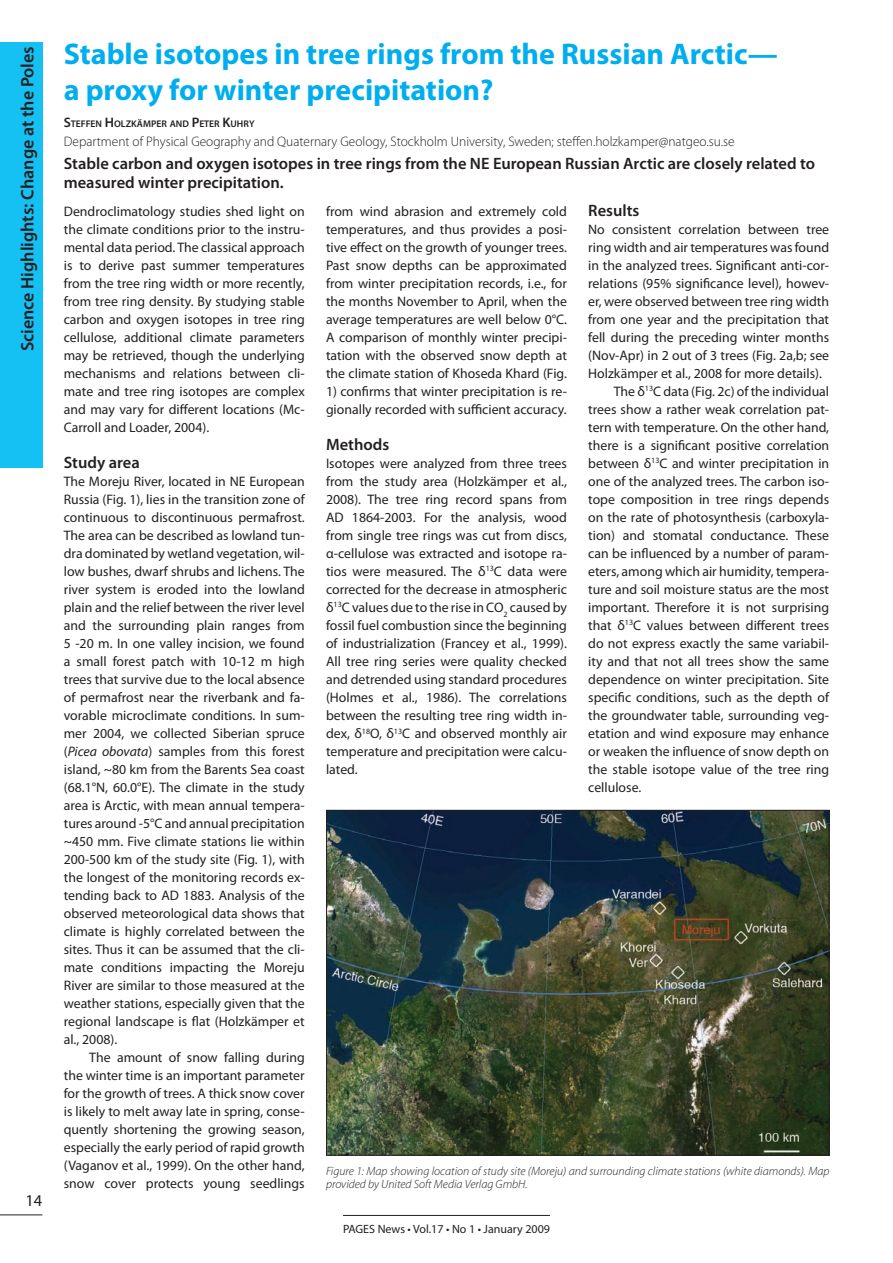
<style>
.page{position:relative;width:893px;height:1263px;background:#fff}
.page>*{position:absolute;margin:0;border:0;box-sizing:border-box;transform-origin:0 0}
.t1{font:700 30px/36px "Myriad Pro";color:#00aeef}
.t2{font:600 18px "Myriad Pro";color:#231f20}
.sub-title{font:600 16.5px/19px "Myriad Pro";color:#231f20}
.t3{font:16.5px "Myriad Pro";color:#231f20}
.Text-box{font:13.8px/18px "Myriad Pro";color:#231f20;text-align:justify}
.Text-box_-_indent{font:13.8px/18px "Myriad Pro";color:#231f20;text-align:justify}
.Author_info{font:300 13.8px "Myriad Pro";color:#231f20}
.figure_caption{font:italic 300 12px/13.5px "Myriad Pro";color:#231f20}
.t4{font:12px "Myriad Pro";color:#231f20}
.Autoren{font:600 9.6px "Myriad Pro";color:#231f20}
.s1{font-size:13.8px}
.s2{font-style:italic}
</style>
<div class="page">
<hr style="left:0;top:1214px;width:42px;height:1px;background:#231f20">
<hr style="left:343px;top:1215px;width:207px;height:1px;background:#231f20">
<div style="left:0;top:43px;width:42px;height:425px;background:#15c0f2"></div>
<img style="left:328px;top:812px;width:499px;height:341px">
<h2 class="t2" style="left:16px;top:351px;width:307px;rotate:-90deg">Science Highlights: Change at the Poles</h2>
<p class="t1" style="left:64px;top:35px;width:716px">Stable isotopes in tree rings from the Russian Arctic— a proxy for winter precipitation?</p>
<p class="Autoren" style="left:64px;top:117px;width:192px"><span class="s1">S</span>TEFFEN <span class="s1">H</span>OLZKÄMPER AND <span class="s1">P</span>ETER <span class="s1">K</span>UHRY</p>
<p class="Author_info" style="left:64px;top:134px;width:672px">Department of Physical Geography and Quaternary Geology, Stockholm University, Sweden; steffen.holzkamper@natgeo.su.se</p>
<p class="sub-title" style="left:64px;top:153px;width:753px">Stable carbon and oxygen isotopes in tree rings from the NE European Russian Arctic are closely related to measured winter precipitation.</p>
<p class="sub-title" style="left:588px;top:201px;width:53px">Results</p>
<p class="Text-box" style="left:588px;top:220px;width:242px">No consistent correlation between tree ring width and air temperatures was found in the analyzed trees. Significant anti-cor&shy;relations (95% significance level), howev&shy;er, were observed between tree ring width from one year and the precipitation that fell during the preceding winter months (Nov-Apr) in 2 out of 3 trees (Fig. 2a,b; see Holzkämper et al., 2008 for more details).</p>
<p class="Text-box_-_indent" style="left:588px;top:382px;width:242px;text-indent:26px">The δ<sup>13</sup>C data (Fig. 2c) of the individual trees show a rather weak correlation pat&shy;tern with temperature. On the other hand, there is a significant positive correlation between δ<sup>13</sup>C and winter precipitation in one of the analyzed trees. The carbon iso&shy;tope composition in tree rings depends on the rate of photosynthesis (carboxyla&shy;tion) and stomatal conductance. These can be influenced by a number of param&shy;eters, among which air humidity, tempera&shy;ture and soil moisture status are the most important. Therefore it is not surprising that δ<sup>13</sup>C values between different trees do not express exactly the same variabil&shy;ity and that not all trees show the same dependence on winter precipitation. Site specific conditions, such as the depth of the groundwater table, surrounding veg&shy;etation and wind exposure may enhance or weaken the influence of snow depth on the stable isotope value of the tree ring cellulose.</p>
<p class="Text-box_-_indent" style="left:326px;top:202px;width:242px">from wind abrasion and extremely cold temperatures, and thus provides a posi&shy;tive effect on the growth of younger trees.<br>Past snow depths can be approximated from winter precipitation records, i.e., for the months November to April, when the average temperatures are well below 0°C.<br>A comparison of monthly winter precipi&shy;tation with the observed snow depth at the climate station of Khoseda Khard (Fig.</p>
<p class="Text-box_-_indent" style="left:326px;top:382px;width:242px">1) confirms that winter precipitation is re&shy;gionally recorded with sufficient accuracy.</p>
<p class="sub-title" style="left:326px;top:435px;width:65px">Methods</p>
<p class="Text-box" style="left:326px;top:454px;width:242px">Isotopes were analyzed from three trees from the study area (Holzkämper et al., 2008). The tree ring record spans from AD 1864-2003. For the analysis, wood from single tree rings was cut from discs, α-cellulose was extracted and isotope ra&shy;tios were measured. The δ<sup>13</sup>C data were corrected for the decrease in atmospheric δ<sup>13</sup>C values due to the rise in CO<sub>2</sub> caused by fossil fuel combustion since the beginning of industrialization (Francey et al., 1999).<br>All tree ring series were quality checked and detrended using standard procedures (Holmes et al., 1986). The correlations between the resulting tree ring width in&shy;dex, δ<sup>18</sup>O, δ<sup>13</sup>C and observed monthly air temperature and precipitation were calcu&shy;lated.</p>
<p class="Text-box" style="left:64px;top:202px;width:242px">Dendroclimatology studies shed light on the climate conditions prior to the instru&shy;mental data period. The classical approach is to derive past summer temperatures from the tree ring width or more recently, from tree ring density. By studying stable carbon and oxygen isotopes in tree ring cellulose, additional climate parameters may be retrieved, though the underlying mechanisms and relations between cli&shy;mate and tree ring isotopes are complex and may vary for different locations (Mc-Carroll and Loader, 2004).</p>
<p class="sub-title" style="left:64px;top:453px;width:77px">Study area</p>
<p class="Text-box" style="left:64px;top:472px;width:242px">The Moreju River, located in NE European Russia (Fig. 1), lies in the transition zone of continuous to discontinuous permafrost.<br>The area can be described as lowland tun&shy;dra dominated by wetland vegetation, wil&shy;low bushes, dwarf shrubs and lichens. The river system is eroded into the lowland plain and the relief between the river level and the surrounding plain ranges from 5 -20 m. In one valley incision, we found a small forest patch with 10-12 m high trees that survive due to the local absence of permafrost near the riverbank and fa&shy;vorable microclimate conditions. In sum&shy;mer 2004, we collected Siberian spruce (<span class="s2">Picea obovata</span>) samples from this forest island, ~80 km from the Barents Sea coast (68.1°N, 60.0°E). The climate in the study area is Arctic, with mean annual tempera&shy;tures around -5°C and annual precipitation ~450 mm. Five climate stations lie within 200-500 km of the study site (Fig. 1), with the longest of the monitoring records ex&shy;tending back to AD 1883. Analysis of the observed meteorological data shows that climate is highly correlated between the sites. Thus it can be assumed that the cli&shy;mate conditions impacting the Moreju River are similar to those measured at the weather stations, especially given that the regional landscape is flat (Holzkämper et al., 2008).</p>
<p class="Text-box_-_indent" style="left:64px;top:1048px;width:242px;text-indent:26px">The amount of snow falling during the winter time is an important parameter for the growth of trees. A thick snow cover is likely to melt away late in spring, conse&shy;quently shortening the growing season, especially the early period of rapid growth (Vaganov et al., 1999). On the other hand, snow cover protects young seedlings</p>
<p class="figure_caption" style="left:326px;top:1164px;width:505px">Figure 1: Map showing location of study site (Moreju) and surrounding climate stations (white diamonds). Map provided by United Soft Media Verlag GmbH.</p>
<p class="t3" style="left:25px;top:1190px;width:18px">14</p>
<p class="t4" style="left:343px;top:1221px;width:208px">PAGES News • Vol.17 • No 1 • January 2009</p>
</div>
